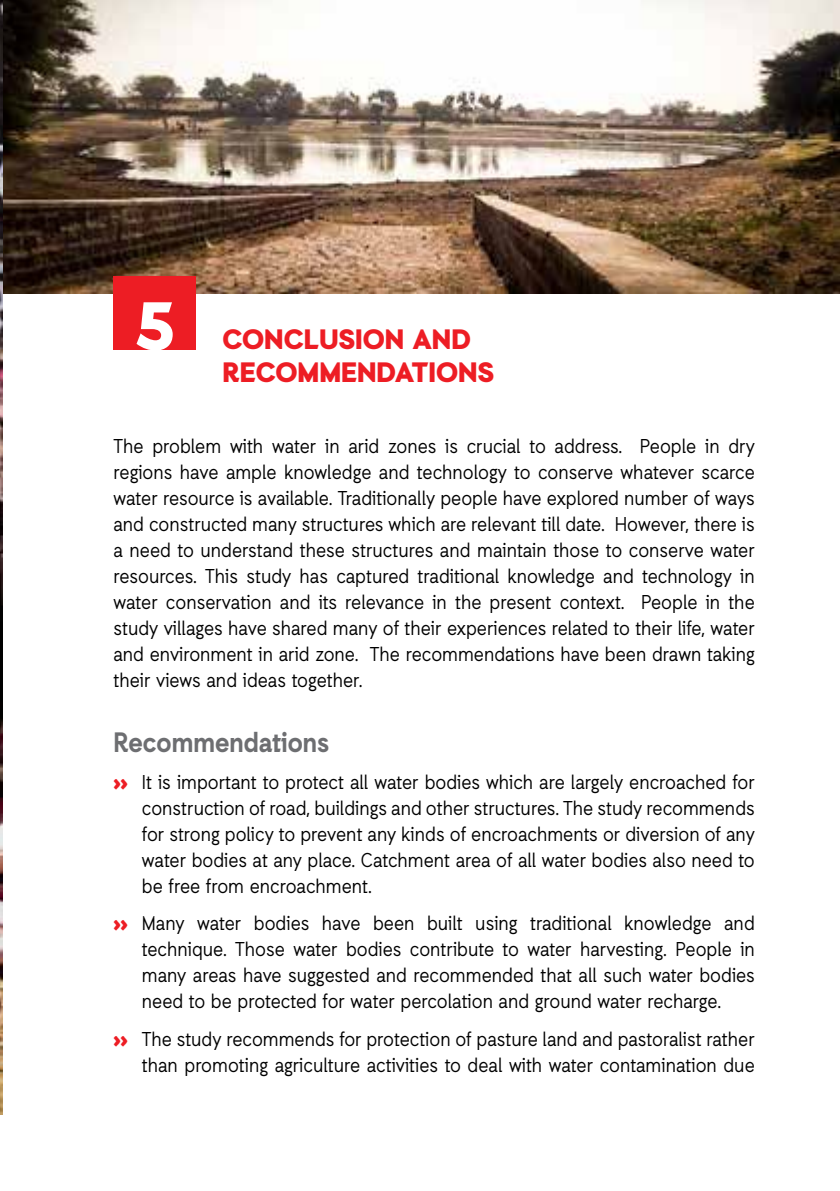
<style>
.page{position:relative;width:840px;height:1191px;background:#fff}
.page>*{position:absolute;margin:0;border:0;box-sizing:border-box;transform-origin:0 0}
.t1{font:900 68px "Auxilia";color:#fff}
.t2{font:900 28px/33.6px "Auxilia";color:#ed1d24}
.t3{font:700 28px "Auxilia";color:#6d6e71;scale:.9 1}
.t4{font:20px/26px "Auxilia";color:#000;text-align:justify;scale:.9 1}
.s1{font-family:"Sigmar One";font-size:14px;color:#ed1d24}
</style>
<div class="page">
<img style="left:2px;top:0;width:837px;height:294px">
<div style="left:113px;top:276px;width:83px;height:73px;background:#ed1d24"></div>
<img style="left:0;top:0;width:2px;height:1115px">
<h1 class="t1" style="left:133px;top:283px;width:44px">5</h1>
<h2 class="t2" style="left:222px;top:321px;width:273px">CONCLUSION AND<br>RECOMMENDATIONS</h2>
<p class="t4" style="left:113px;top:432px;width:713px">The problem with water in arid zones is crucial to address. People in dry regions have ample knowledge and technology to conserve whatever scarce water resource is available. Traditionally people have explored number of ways and constructed many structures which are relevant till date. However, there is a need to understand these structures and maintain those to conserve water resources. This study has captured traditional knowledge and technology in water conservation and its relevance in the present context. People in the study villages have shared many of their experiences related to their life, water and environment in arid zone. The recommendations have been drawn taking their views and ideas together.</p>
<h2 class="t3" style="left:113px;top:724px;width:241px">Recommendations</h2>
<p class="t4" style="left:142px;top:768px;width:682px;text-indent:-28px"><span class="s1">&gt;&gt;</span> It is important to protect all water bodies which are largely encroached for construction of road, buildings and other structures. The study recommends for strong policy to prevent any kinds of encroachments or diversion of any water bodies at any place. Catchment area of all water bodies also need to be free from encroachment.</p>
<p class="t4" style="left:142px;top:909px;width:682px;text-indent:-28px"><span class="s1">&gt;&gt;</span> Many water bodies have been built using traditional knowledge and technique. Those water bodies contribute to water harvesting. People in many areas have suggested and recommended that all such water bodies need to be protected for water percolation and ground water recharge.</p>
<p class="t4" style="left:113px;top:1025px;width:713px;text-align:right"><span class="s1">&gt;&gt;</span> The study recommends for protection of pasture land and pastoralist rather than promoting agriculture activities to deal with water contamination due</p>
</div>
